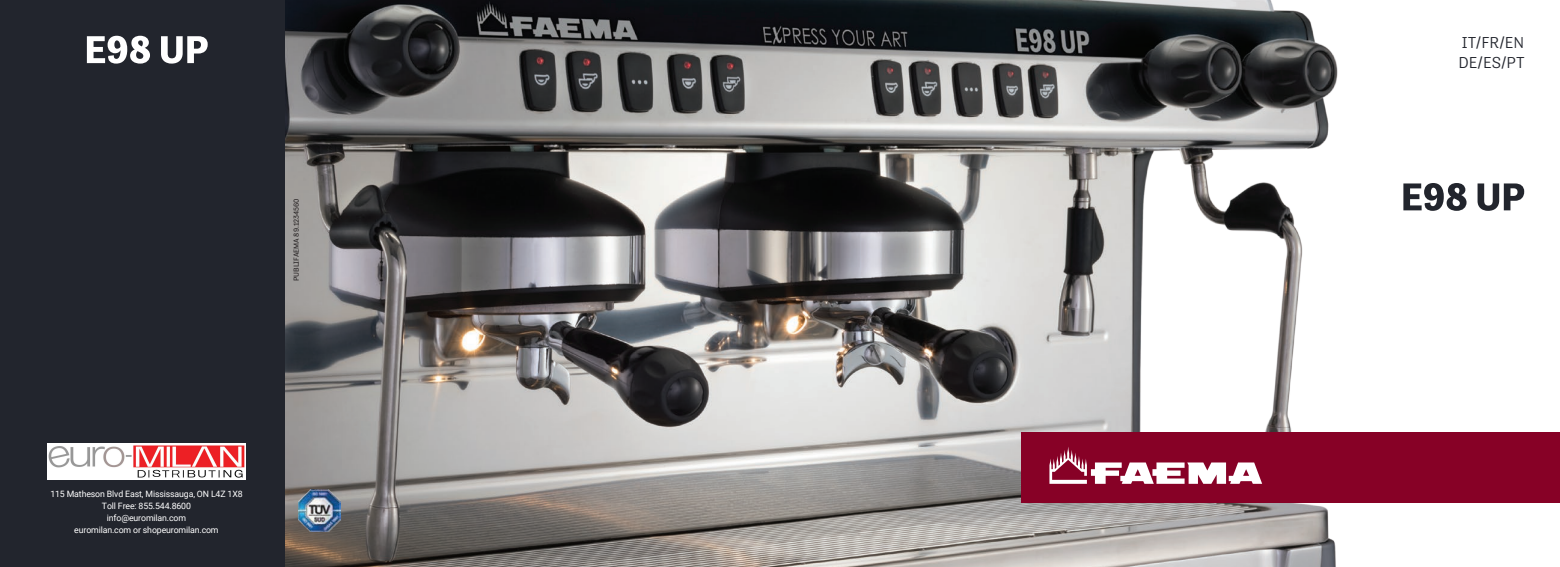
<style>
.page{position:relative;width:1560px;height:567px;background:#fff}
.page>*{position:absolute;margin:0;border:0;box-sizing:border-box;transform-origin:0 0}
.t1{font:300 16.25px "Tenso";color:#22252d}
.t2{font:8.75px/12px "Roboto";letter-spacing:-.015em;color:#fff;text-align:center}
.t3{font:7.5px "Tenso";color:#231f20}
</style>
<div class="page">
<div style="left:0;top:0;width:293px;height:567px;background:#22252d"></div>
<svg style="left:87px;top:36px;width:63px;height:28px"></svg>
<svg style="left:161px;top:36px;width:47px;height:28px"></svg>
<img style="left:286px;top:0;width:1052px;height:567px">
<div style="left:1020px;top:432px;width:539px;height:71px;background:#870126"></div>
<svg style="left:1049px;top:447px;width:212px;height:37px"></svg>
<svg style="left:1403px;top:183px;width:63px;height:28px"></svg>
<svg style="left:1477px;top:183px;width:46px;height:28px"></svg>
<img style="left:298px;top:490px;width:42px;height:41px">
<img style="left:47px;top:443px;width:199px;height:36px">
<p class="t3" style="left:292px;top:281px;width:84px;rotate:-90deg">PUBLIFAEMA 89.1234560</p>
<p class="t2" style="left:50px;top:487px;width:194px">115 Matheson Blvd East, Mississauga, ON L4Z 1X8<br>Toll Free: 855.544.8600<br>info@euromilan.com<br>euromilan.com or shopeuromilan.com</p>
<p class="t1" style="left:1461px;top:33px;width:64px">IT/FR/EN</p>
<p class="t1" style="left:1458px;top:53px;width:68px">DE/ES/PT</p>
</div>
